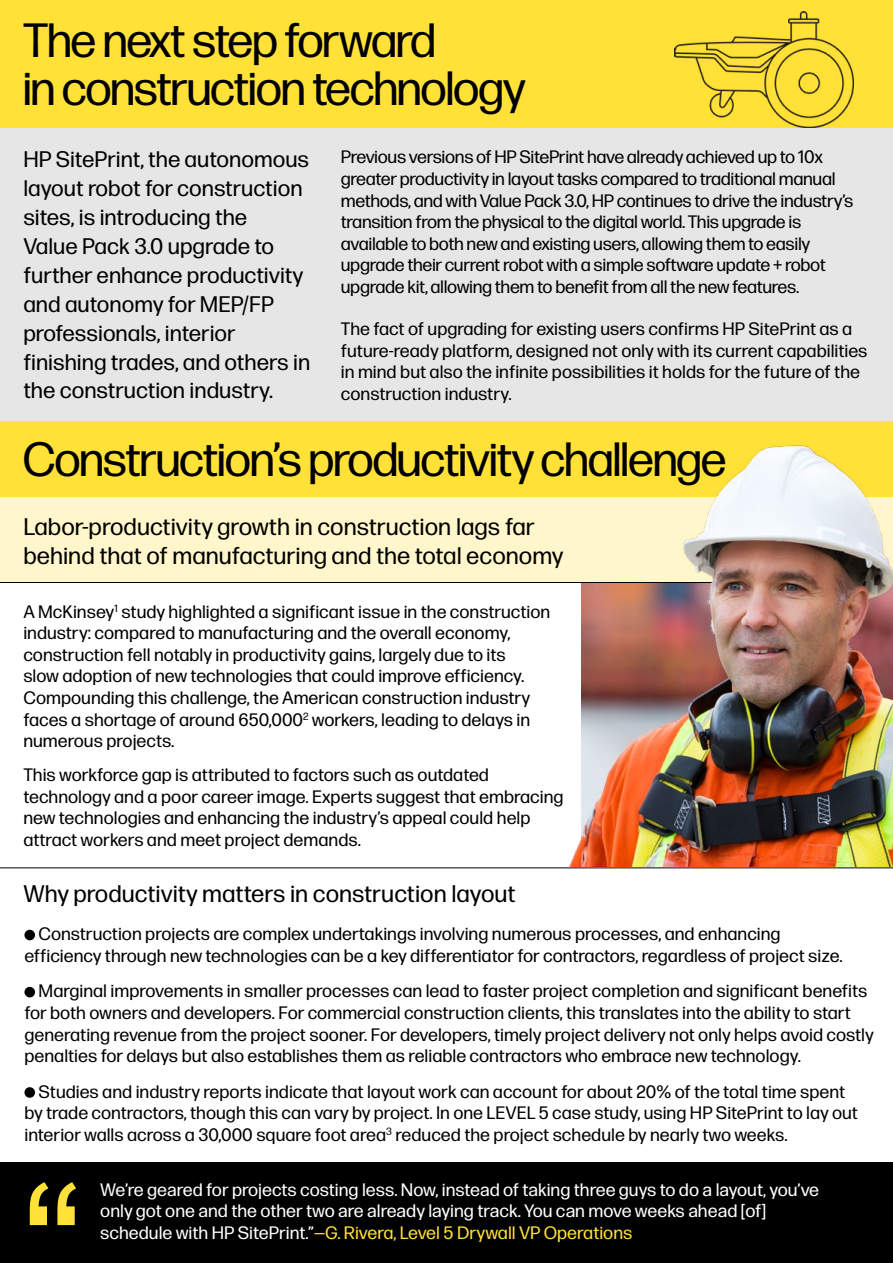
<style>
.page{position:relative;width:893px;height:1263px;background:#fff}
.page>*{position:absolute;margin:0;border:0;box-sizing:border-box;transform-origin:0 0}
.t1{font:48px/48px "Forma DJR Display";color:#000}
.t2{font:24px/28.8px "Forma DJR Micro";color:#000}
.t3{font:22.5px/29px "Forma DJR Micro";color:#000}
.t4{font:18px/21.6px "Forma DJR Micro";color:#000}
.t5{font:18px/21.6px "Forma DJR Micro";letter-spacing:-.02em;color:#000}
.t6{font:18px/21.6px "Forma DJR Micro";color:#fff}
.s1{color:#ffe137}
</style>
<div class="page">
<div style="left:0;top:128px;width:893px;height:293px;background:#e6e6e7"></div>
<div style="left:0;top:497px;width:893px;height:86px;background:#fff7cb"></div>
<hr style="left:0;top:582px;width:893px;height:1px;background:#000">
<div style="left:0;top:0;width:893px;height:128px;background:#ffe137"></div>
<div style="left:0;top:421px;width:893px;height:76px;background:#ffe137"></div>
<div style="left:24px;top:930px;width:11px;height:10px;background:#000;border-radius:50%"></div>
<div style="left:24px;top:987px;width:11px;height:10px;background:#000;border-radius:50%"></div>
<div style="left:24px;top:1087px;width:11px;height:11px;background:#000;border-radius:50%"></div>
<img style="left:674px;top:11px;width:180px;height:117px">
<div style="left:0;top:1162px;width:893px;height:101px;background:#000"></div>
<svg style="left:30px;top:1182px;width:46px;height:43px"></svg>
<img style="left:569px;top:445px;width:324px;height:421px">
<hr style="left:0;top:867px;width:893px;height:1px;background:#000">
<h1 class="t1" style="left:23px;top:14px;width:503px">The next step forward<br>in construction technology</h1>
<p class="t3" style="left:23px;top:143px;width:288px">HP SitePrint, the autonomous layout robot for construction sites, is introducing the<br>Value Pack 3.0 upgrade to further enhance productivity and autonomy for MEP/FP professionals, interior finishing trades, and others in the construction industry.</p>
<p class="t5" style="left:341px;top:145px;width:514px">Previous versions of HP SitePrint have already achieved up to 10x greater productivity in layout tasks compared to traditional manual methods, and with Value Pack 3.0, HP continues to drive the industry’s transition from the physical to the digital world. This upgrade is available to both new and existing users, allowing them to easily upgrade their current robot with a simple software update + robot upgrade kit, allowing them to benefit from all the new features.</p>
<p class="t4" style="left:341px;top:317px;width:528px">The fact of upgrading for existing users confirms HP SitePrint as a future-ready platform, designed not only with its current capabilities in mind but also the infinite possibilities it holds for the future of the construction industry.</p>
<h1 class="t1" style="left:23px;top:432px;width:704px">Construction’s productivity challenge</h1>
<h2 class="t2" style="left:23px;top:510px;width:542px">Labor-productivity growth in construction lags far behind that of manufacturing and the total economy</h2>
<p class="t4" style="left:23px;top:599px;width:528px">A McKinsey<sup>1</sup> study highlighted a significant issue in the construction industry: compared to manufacturing and the overall economy, construction fell notably in productivity gains, largely due to its<br>slow adoption of new technologies that could improve efficiency.<br>Compounding this challenge, the American construction industry faces a shortage of around 650,000<sup>2</sup> workers, leading to delays in numerous projects.</p>
<p class="t4" style="left:23px;top:763px;width:542px">This workforce gap is attributed to factors such as outdated technology and a poor career image. Experts suggest that embracing new technologies and enhancing the industry’s appeal could help attract workers and meet project demands.</p>
<h2 class="t2" style="left:23px;top:877px;width:494px">Why productivity matters in construction layout</h2>
<p class="t4" style="left:24px;top:922px;width:820px;text-indent:14px">Construction projects are complex undertakings involving numerous processes, and enhancing efficiency through new technologies can be a key differentiator for contractors, regardless of project size.</p>
<p class="t4" style="left:24px;top:979px;width:851px;text-indent:14px">Marginal improvements in smaller processes can lead to faster project completion and significant benefits for both owners and developers. For commercial construction clients, this translates into the ability to start generating revenue from the project sooner. For developers, timely project delivery not only helps avoid costly penalties for delays but also establishes them as reliable contractors who embrace new technology.</p>
<p class="t4" style="left:24px;top:1079px;width:835px;text-indent:14px">Studies and industry reports indicate that layout work can account for about 20% of the total time spent by trade contractors, though this can vary by project. In one LEVEL 5 case study, using HP SitePrint to lay out interior walls across a 30,000 square foot area<sup>3</sup> reduced the project schedule by nearly two weeks.</p>
<p class="t6" style="left:100px;top:1177px;width:720px">We’re geared for projects costing less. Now, instead of taking three guys to do a layout, you’ve only got one and the other two are already laying track. You can move weeks ahead [of] schedule with HP SitePrint.”<span class="s1">—G. Rivera, Level 5 Drywall VP Operations</span></p>
</div>
